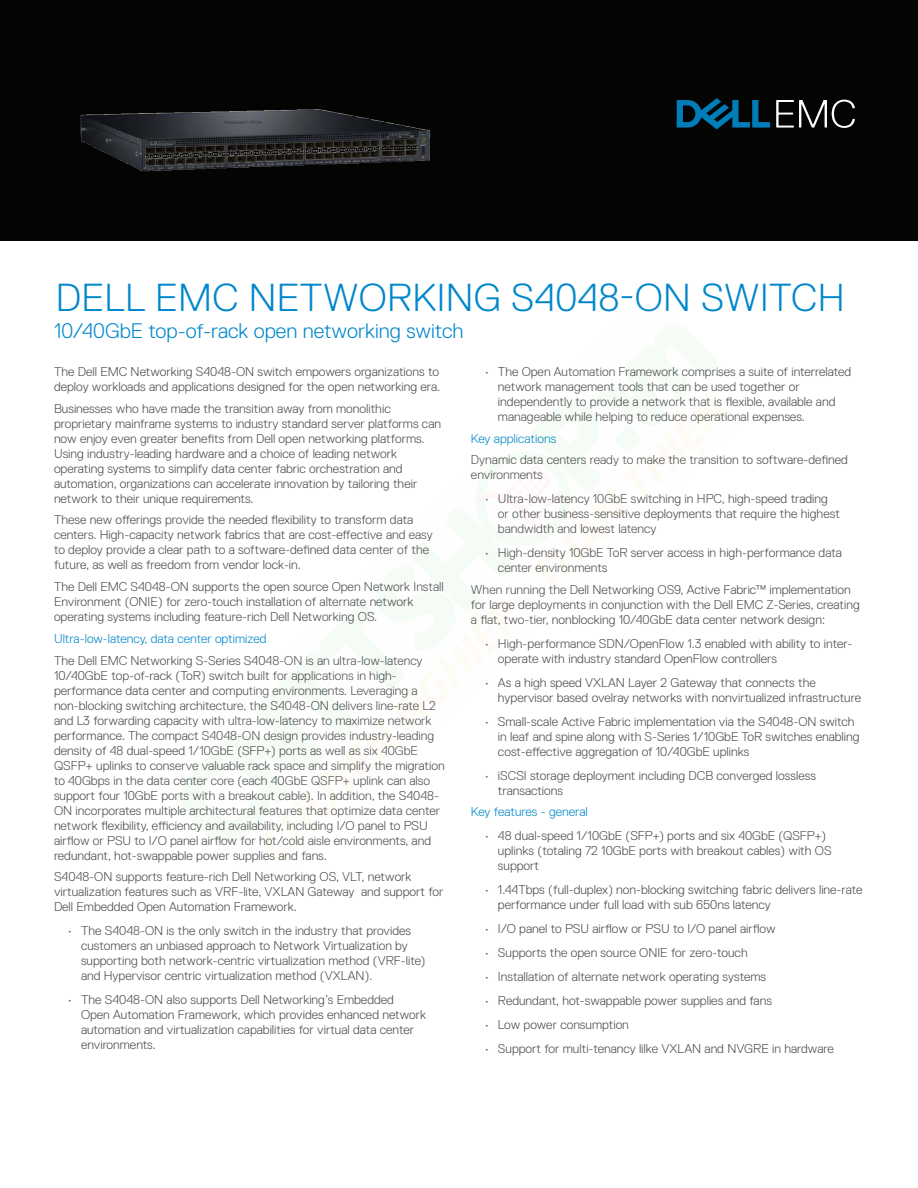
<style>
.page{position:relative;width:918px;height:1188px;background:#fff}
.page>*{position:absolute;margin:0;border:0;box-sizing:border-box;transform-origin:0 0}
.Document_Headline{font:300 39px "Dell Replica";letter-spacing:.01em;color:#0087cb}
.Document_Headline-2{font:300 21px "Dell Replica";color:#0087cb}
.Body_Text{font:300 12.75px/15px "Dell Replica";color:#4b4c4d}
.Body_Text-2{font:300 12.75px "Dell Replica";color:#0087cb}
</style>
<div class="page">
<div style="left:0;top:0;width:918px;height:240px;background:#040503"></div>
<svg style="left:776px;top:100px;width:79px;height:28px"></svg>
<svg style="left:677px;top:98px;width:93px;height:31px"></svg>
<img style="left:80px;top:109px;width:351px;height:63px">
<p class="Document_Headline" style="left:56px;top:276px;width:790px">DELL EMC NETWORKING S4048-ON SWITCH</p>
<p class="Document_Headline-2" style="left:54px;top:319px;width:411px">10/40GbE top-of-rack open networking switch</p>
<p class="Body_Text" style="left:54px;top:364px;width:388px">The Dell EMC Networking S4048-ON switch empowers organizations to deploy workloads and applications designed for the open networking era.</p>
<p class="Body_Text" style="left:54px;top:401px;width:389px">Businesses who have made the transition away from monolithic proprietary mainframe systems to industry standard server platforms can now enjoy even greater benefits from Dell open networking platforms.<br>Using industry-leading hardware and a choice of leading network operating systems to simplify data center fabric orchestration and automation, organizations can accelerate innovation by tailoring their network to their unique requirements.</p>
<p class="Body_Text" style="left:54px;top:513px;width:380px">These new offerings provide the needed flexibility to transform data centers. High-capacity network fabrics that are cost-effective and easy to deploy provide a clear path to a software-defined data center of the future, as well as freedom from vendor lock-in.</p>
<p class="Body_Text" style="left:54px;top:579px;width:391px">The Dell EMC S4048-ON supports the open source Open Network Install<br>Environment (ONIE) for zero-touch installation of alternate network operating systems including feature-rich Dell Networking OS.</p>
<p class="Body_Text-2" style="left:54px;top:631px;width:214px">Ultra-low-latency, data center optimized</p>
<p class="Body_Text" style="left:54px;top:653px;width:392px">The Dell EMC Networking S-Series S4048-ON is an ultra-low-latency 10/40GbE top-of-rack (ToR) switch built for applications in high&shy;performance data center and computing environments. Leveraging a non-blocking switching architecture, the S4048-ON delivers line-rate L2 and L3 forwarding capacity with ultra-low-latency to maximize network performance. The compact S4048-ON design provides industry-leading density of 48 dual-speed 1/10GbE (SFP+) ports as well as six 40GbE QSFP+ uplinks to conserve valuable rack space and simplify the migration to 40Gbps in the data center core (each 40GbE QSFP+ uplink can also support four 10GbE ports with a breakout cable). In addition, the S4048- ON incorporates multiple architectural features that optimize data center network flexibility, efficiency and availability, including I/O panel to PSU airflow or PSU to I/O panel airflow for hot/cold aisle environments, and redundant, hot-swappable power supplies and fans.</p>
<p class="Body_Text" style="left:54px;top:869px;width:391px">S4048-ON supports feature-rich Dell Networking OS, VLT, network virtualization features such as VRF-lite, VXLAN Gateway and support for<br>Dell Embedded Open Automation Framework.</p>
<p class="Body_Text" style="left:81px;top:924px;width:346px;text-indent:-14px">• The S4048-ON is the only switch in the industry that provides customers an unbiased approach to Network Virtualization by supporting both network-centric virtualization method (VRF-lite) and Hypervisor centric virtualization method (VXLAN).</p>
<p class="Body_Text" style="left:81px;top:992px;width:347px;text-indent:-14px">• The S4048-ON also supports Dell Networking’s Embedded<br>Open Automation Framework, which provides enhanced network automation and virtualization capabilities for virtual data center environments.</p>
<p class="Body_Text" style="left:498px;top:364px;width:355px;text-indent:-14px">• The Open Automation Framework comprises a suite of interrelated network management tools that can be used together or independently to provide a network that is flexible, available and manageable while helping to reduce operational expenses.</p>
<p class="Body_Text-2" style="left:471px;top:431px;width:87px">Key applications</p>
<p class="Body_Text" style="left:471px;top:453px;width:379px">Dynamic data centers ready to make the transition to software-defined environments</p>
<p class="Body_Text" style="left:498px;top:492px;width:343px;text-indent:-14px">• Ultra-low-latency 10GbE switching in HPC, high-speed trading or other business-sensitive deployments that require the highest bandwidth and lowest latency</p>
<p class="Body_Text" style="left:498px;top:545px;width:345px;text-indent:-14px">• High-density 10GbE ToR server access in high-performance data center environments</p>
<p class="Body_Text" style="left:471px;top:582px;width:390px">When running the Dell Networking OS9, Active Fabric™ implementation for large deployments in conjunction with the Dell EMC Z-Series, creating a flat, two-tier, nonblocking 10/40GbE data center network design:</p>
<p class="Body_Text" style="left:498px;top:636px;width:356px;text-indent:-14px">• High-performance SDN/OpenFlow 1.3 enabled with ability to inter&shy;operate with industry standard OpenFlow controllers</p>
<p class="Body_Text" style="left:498px;top:675px;width:365px;text-indent:-14px">• As a high speed VXLAN Layer 2 Gateway that connects the hypervisor based ovelray networks with nonvirtualized infrastructure</p>
<p class="Body_Text" style="left:498px;top:714px;width:363px;text-indent:-14px">• Small-scale Active Fabric implementation via the S4048-ON switch in leaf and spine along with S-Series 1/10GbE ToR switches enabling cost-effective aggregation of 10/40GbE uplinks</p>
<p class="Body_Text" style="left:498px;top:768px;width:319px;text-indent:-14px">• iSCSI storage deployment including DCB converged lossless transactions</p>
<p class="Body_Text-2" style="left:471px;top:805px;width:118px">Key features - general</p>
<p class="Body_Text" style="left:498px;top:828px;width:335px;text-indent:-14px">• 48 dual-speed 1/10GbE (SFP+) ports and six 40GbE (QSFP+) uplinks (totaling 72 10GbE ports with breakout cables) with OS support</p>
<p class="Body_Text" style="left:498px;top:882px;width:366px;text-indent:-14px">• 1.44Tbps (full-duplex) non-blocking switching fabric delivers line-rate performance under full load with sub 650ns latency</p>
<p class="Body_Text" style="left:484px;top:921px;width:293px">• I/O panel to PSU airflow or PSU to I/O panel airflow</p>
<p class="Body_Text" style="left:484px;top:945px;width:265px">• Supports the open source ONIE for zero-touch</p>
<p class="Body_Text" style="left:484px;top:969px;width:283px">• Installation of alternate network operating systems</p>
<p class="Body_Text" style="left:484px;top:993px;width:289px">• Redundant, hot-swappable power supplies and fans</p>
<p class="Body_Text" style="left:484px;top:1017px;width:146px">• Low power consumption</p>
<p class="Body_Text" style="left:484px;top:1041px;width:351px">• Support for multi-tenancy lilke VXLAN and NVGRE in hardware</p>
</div>
